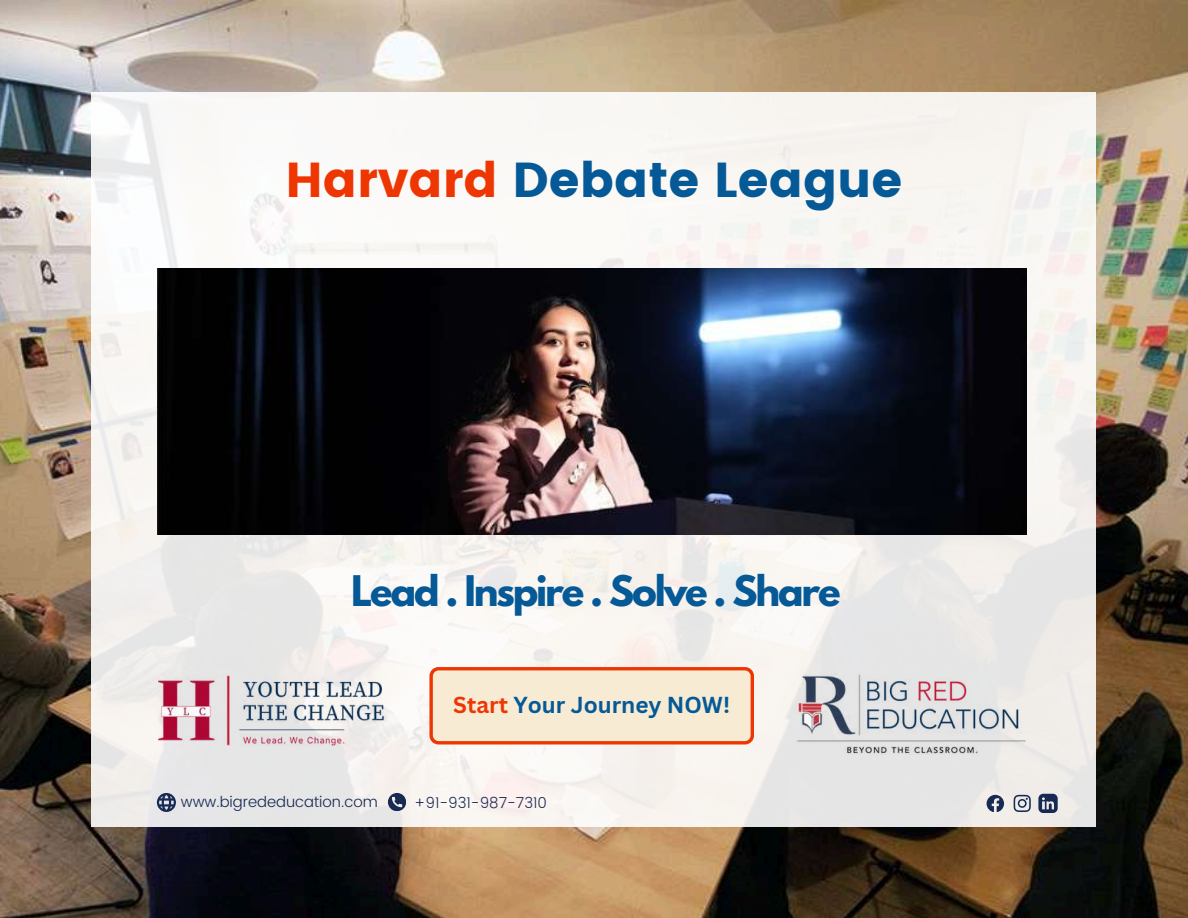
<style>
.page{position:relative;width:1188px;height:918px;background:#fff}
.page>*{position:absolute;margin:0;border:0;box-sizing:border-box;transform-origin:0 0}
.t1{font:49.05px "Poppins";color:#055996}
.t2{font:700 37.35px "League Spartan";letter-spacing:-.055em;color:#055996}
.t3{font:700 22.5px "Canva Sans";color:#055996}
.t4{font:300 15px "Poppins";color:#172a53}
.s1{color:#ee3603}
</style>
<div class="page">
<img style="left:0;top:0;width:1188px;height:918px">
<div style="left:92px;top:92px;width:1004px;height:734px;background:linear-gradient(to right,#f4f2f1,#f1eeeb)"></div>
<svg style="left:388px;top:793px;width:18px;height:18px"></svg>
<svg style="left:987px;top:795px;width:17px;height:17px"></svg>
<svg style="left:1014px;top:795px;width:17px;height:17px"></svg>
<svg style="left:1038px;top:794px;width:20px;height:19px"></svg>
<svg style="left:157px;top:793px;width:19px;height:19px"></svg>
<svg style="left:429px;top:667px;width:324px;height:77px;background:#f6dbc1"></svg>
<img style="left:157px;top:674px;width:234px;height:72px">
<img style="left:157px;top:269px;width:870px;height:265px">
<img style="left:796px;top:674px;width:231px;height:81px">
<h1 class="t1" style="left:285px;top:152px;width:619px"><span class="s1">Harvard</span> Debate League</h1>
<h2 class="t2" style="left:351px;top:572px;width:491px">Lead . Inspire . Solve . Share</h2>
<h3 class="t3" style="left:453px;top:689px;width:278px"><span class="s1">Start</span> Your Journey NOW!</h3>
<p class="t4" style="left:181px;top:793px;width:198px">www.bigrededucation.com</p>
<p class="t4" style="left:414px;top:794px;width:135px">+91-931-987-7310</p>
</div>
